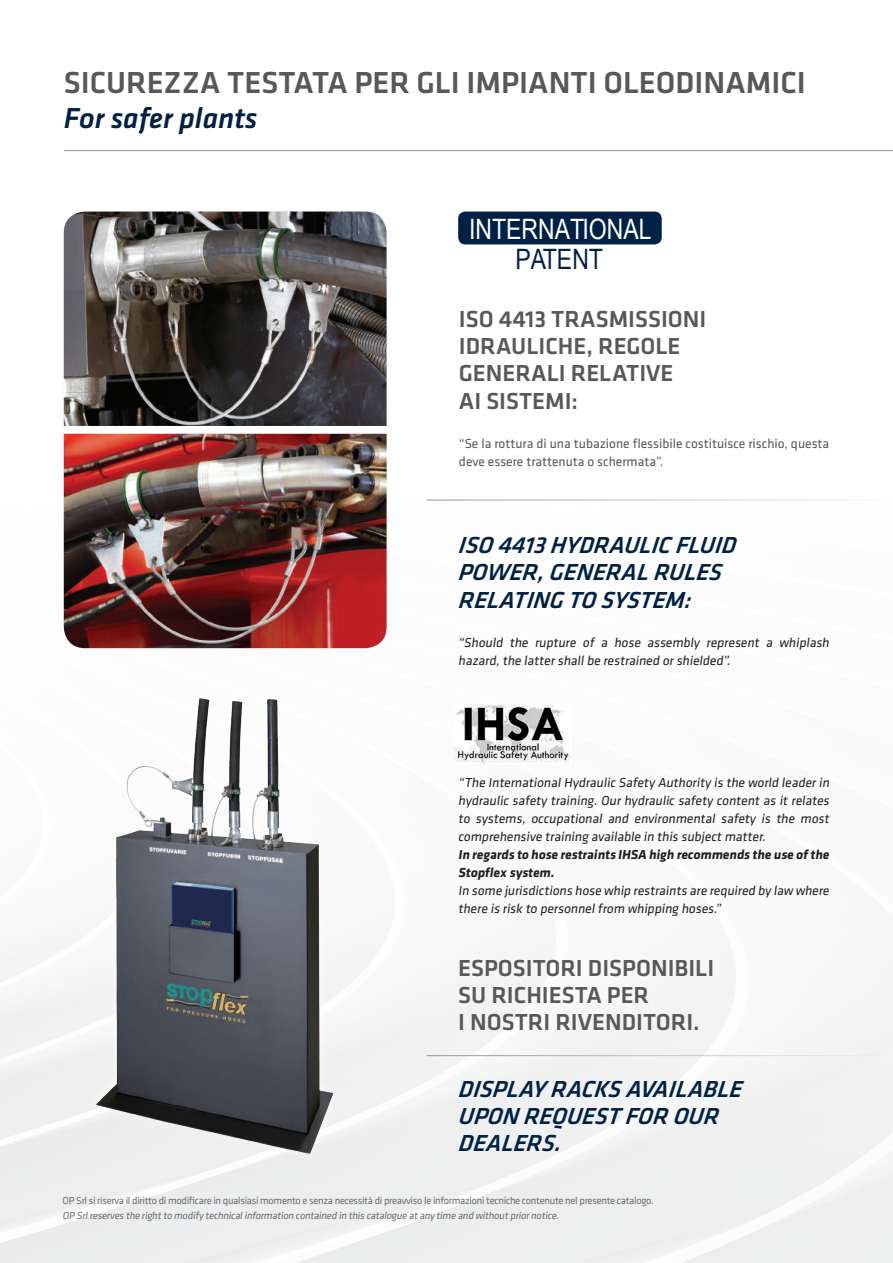
<style>
.page{position:relative;width:893px;height:1263px;background:#fff}
.page>*{position:absolute;margin:0;border:0;box-sizing:border-box;transform-origin:0 0}
.t1{font:500 31.5px "Klavika";color:#57585a}
.t2{font:italic 500 30px "Klavika";color:#002146}
.t3{font:28.05px "Arial Narrow";color:#fff}
.t4{font:28.05px "Arial Narrow";color:#002146}
.t5{font:500 24px/27.6px "Klavika";color:#57585a}
.t6{font:italic 500 24px/27.9px "Klavika";color:#002146}
.t7{font:13.5px/18px "Klavika";color:#231f20}
.t8{font:13.5px/18px "Klavika";color:#57585a}
.t9{font:700 13.5px/18px "Klavika";color:#231f20}
.t10{font:10.5px/15px "Klavika";letter-spacing:-.03em;color:#6c6d70}
</style>
<div class="page">
<img style="left:0;top:150px;width:893px;height:1113px">
<img style="left:64px;top:434px;width:323px;height:214px">
<img style="left:64px;top:212px;width:323px;height:214px">
<img style="left:76px;top:686px;width:277px;height:479px">
<hr style="left:427px;top:1055px;width:466px;height:1px;background:#939598">
<hr style="left:427px;top:500px;width:466px;height:1px;background:#939598">
<div style="left:458px;top:212px;width:204px;height:32px;background:#002146;border-radius:7px"></div>
<hr style="left:64px;top:150px;width:829px;height:1px;background:#939598">
<img style="left:454px;top:705px;width:117px;height:58px">
<h1 class="t1" style="left:64px;top:61px;width:744px">SICUREZZA TESTATA PER GLI IMPIANTI OLEODINAMICI</h1>
<h2 class="t2" style="left:64px;top:98px;width:195px">For safer plants</h2>
<h3 class="t3" style="left:469px;top:208px;width:184px">INTERNATIONAL</h3>
<h3 class="t4" style="left:515px;top:239px;width:89px">PATENT</h3>
<h3 class="t5" style="left:459px;top:304px;width:249px">ISO 4413 TRASMISSIONI<br>IDRAULICHE, REGOLE<br>GENERALI RELATIVE<br>AI SISTEMI:</h3>
<p class="t8" style="left:459px;top:434px;width:372px">“Se la rottura di una tubazione flessibile costituisce rischio, questa deve essere trattenuta o schermata”.</p>
<h3 class="t6" style="left:458px;top:530px;width:283px">ISO 4413 HYDRAULIC FLUID<br>POWER,GENERAL RULES<br>RELATING TO SYSTEM:</h3>
<p class="t7" style="left:458px;top:633px;width:375px">“Should the rupture of a hose assembly represent a whiplash hazard,the lattershallbe restrained orshielded”.</p>
<p class="t7" style="left:458px;top:773px;width:375px;text-align:justify">“The InternationalHydraulic Safety Authority is the world leaderin hydraulic safety training. Our hydraulic safety content as it relates to systems, occupational and environmental safety is the most comprehensive training available in this subject matter.</p>
<p class="t9" style="left:458px;top:845px;width:375px">In regards to hose restraints IHSA high recommends the use of the<br>Stopflex system.</p>
<p class="t7" style="left:458px;top:881px;width:375px">In some jurisdictions hose whip restraints are required by law where there is risk to personnelfrom whipping hoses.”</p>
<h3 class="t5" style="left:458px;top:954px;width:258px;line-height:27px">ESPOSITORI DISPONIBILI<br>SU RICHIESTA PER<br>I NOSTRI RIVENDITORI.</h3>
<h3 class="t6" style="left:458px;top:1075px;width:289px;line-height:27px">DISPLAY RACKS AVAILABLE<br>UPON REQUEST FOR OUR<br>DEALERS.</h3>
<p class="t10" style="left:63px;top:1193px;width:593px">OP Srl si riserva il diritto di modificare in qualsiasi momento e senza necessità di preavviso le informazioni tecniche contenute nel presente catalogo.<br>OP Srlreserves the rightto modify technicalinformation contained in this catalogue atany time and withoutpriornotice.</p>
</div>
